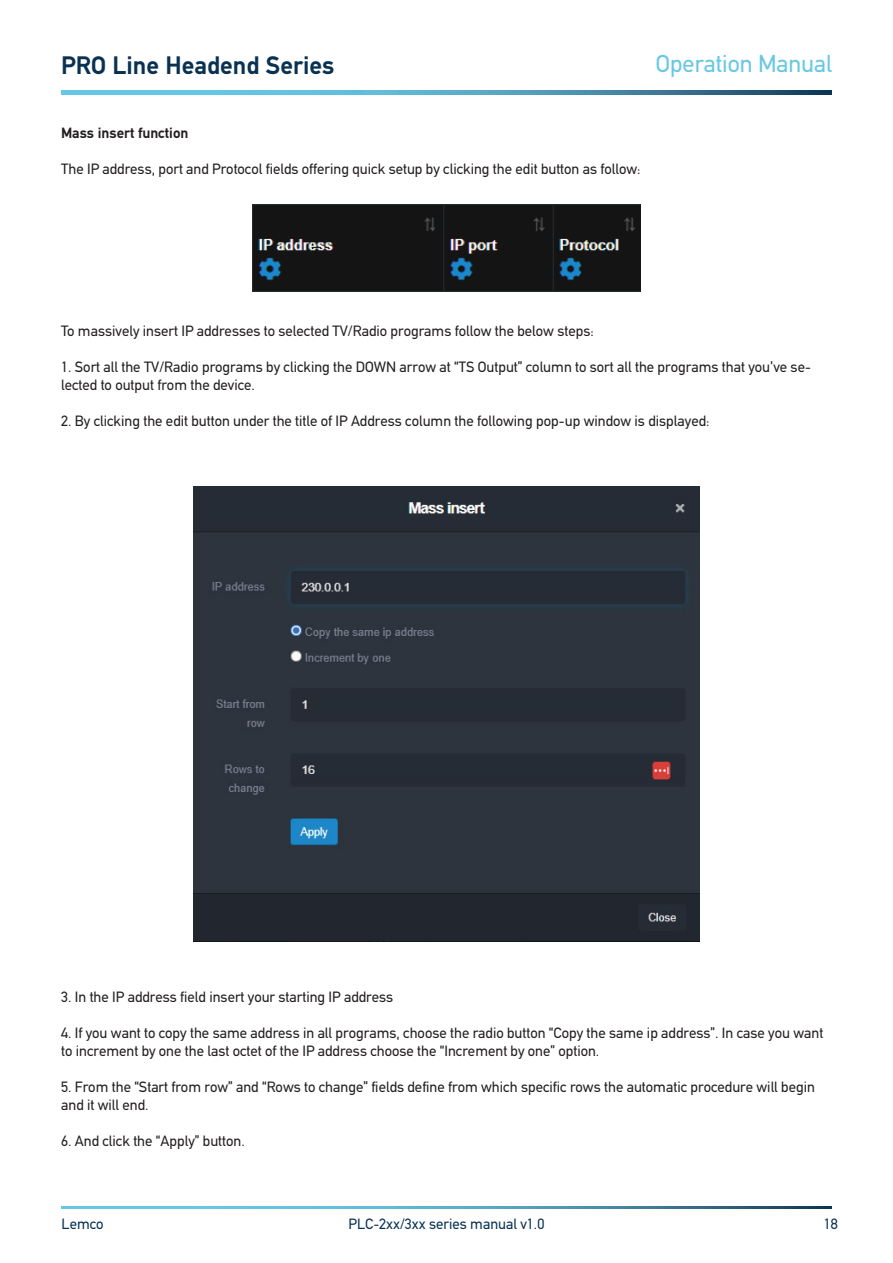
<style>
.page{position:relative;width:893px;height:1263px;background:#fff}
.page>*{position:absolute;margin:0;border:0;box-sizing:border-box;transform-origin:0 0}
.t1{font:700 25.5px "PF Din Text";color:#093252}
.t2{font:24.6px "PF Din Text";color:#67c8e3}
.t3{font:15px/18px "PF Din Text";color:#231f20}
.t4{font:15px "PF Din Text";color:#093252}
.t5{font:700 15px "PF Din Text";color:#231f20}
</style>
<div class="page">
<svg style="left:61px;top:90px;width:771px;height:4px"></svg>
<svg style="left:62px;top:1206px;width:770px;height:3px"></svg>
<img style="left:253px;top:204px;width:387px;height:88px">
<img style="left:193px;top:487px;width:507px;height:454px">
<h1 class="t1" style="left:61px;top:50px;width:275px">PRO Line Headend Series</h1>
<h2 class="t2" style="left:656px;top:49px;width:178px">Operation Manual</h2>
<p class="t5" style="left:61px;top:124px;width:129px">Mass insert function</p>
<p class="t3" style="left:61px;top:160px;width:581px">The IP address, port and Protocol fields offering quick setup by clicking the edit button as follow:</p>
<p class="t3" style="left:61px;top:322px;width:534px">To massively insert IP addresses to selected TV/Radio programs follow the below steps:</p>
<p class="t3" style="left:61px;top:358px;width:751px">1. Sort all the TV/Radio programs by clicking the DOWN arrow at “TS Output” column to sort all the programs that you’ve se&shy;lected to output from the device.</p>
<p class="t3" style="left:61px;top:412px;width:650px">2. By clicking the edit button under the title of IP Address column the following pop-up window is displayed:</p>
<p class="t3" style="left:61px;top:988px;width:334px">3. In the IP address field insert your starting IP address</p>
<p class="t3" style="left:61px;top:1024px;width:764px">4. If you want to copy the same address in all programs, choose the radio button “Copy the same ip address”. In case you want to increment by one the last octet of the IP address choose the “Increment by one” option.</p>
<p class="t3" style="left:61px;top:1078px;width:755px">5. From the “Start from row” and “Rows to change” fields define from which specific rows the automatic procedure will begin and it will end.</p>
<p class="t3" style="left:61px;top:1132px;width:185px">6. And click the “Apply” button.</p>
<p class="t4" style="left:62px;top:1215px;width:44px">Lemco</p>
<p class="t4" style="left:349px;top:1215px;width:197px">PLC-2xx/3xx series manual v1.0</p>
<p class="t4" style="left:824px;top:1215px;width:15px">18</p>
</div>
